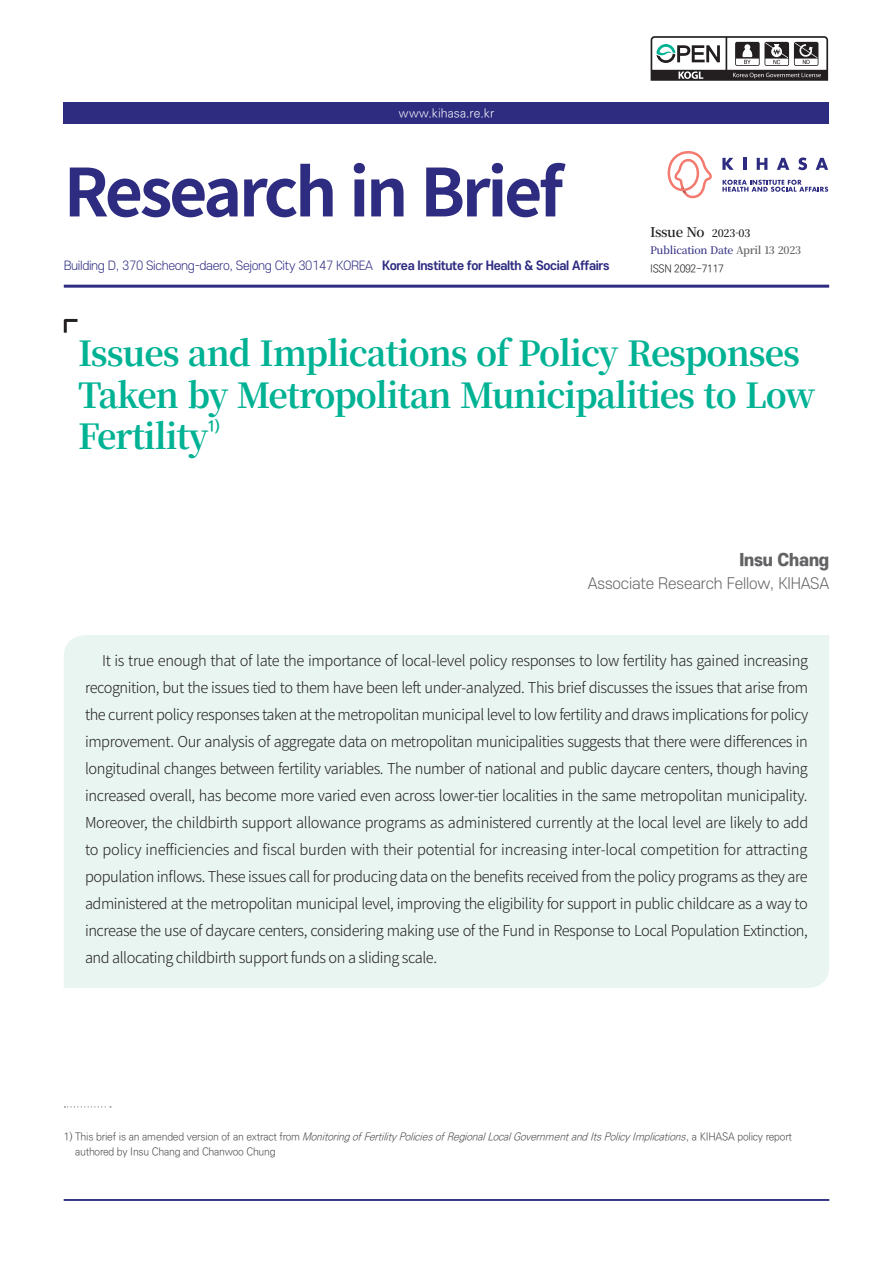
<style>
.page{position:relative;width:893px;height:1263px;background:#fff}
.page>*{position:absolute;margin:0;border:0;box-sizing:border-box;transform-origin:0 0}
.t1{font:700 66px "Noto Sans CJ Kkr";letter-spacing:-.05em;color:#2e2c81}
.t2{font:700 34.5px/41.4px "Noto Serif CJ Kkr";letter-spacing:-.03em;color:#00b294}
.t3{font:800 16.5px "S Core Dream 8";letter-spacing:-.01em;color:#636366}
.t4{font:300 15px/27px "Noto Sans KR";letter-spacing:-.03em;color:#231f20;text-align:justify}
.t5{font:300 15px "S Core Dream 3";letter-spacing:-.01em;color:#636366}
.t6{font:700 15px "Ko Pub Dotum";color:#00b294}
.t7{font:600 13.5px "Noto Serif CJ Kkr";letter-spacing:-.03em;color:#231f20}
.t8{font:300 12px "S Core Dream 3";letter-spacing:-.03em;color:#2e2c81}
.t9{font:300 12px "Ko Pub Dotum";letter-spacing:.01em;color:#fff}
.t10{font:300 10.5px/14.2px "Ko Pub Dotum";letter-spacing:-.02em;color:#4b4c4d}
.t11{font:500 10.5px "Noto Serif CJ Kkr";letter-spacing:-.025em;color:#2e2c81}
.t12{font:300 10.5px "Ko Pub Dotum";letter-spacing:-.03em;color:#231f20}
.s1{font-family:"S Core Dream 6";font-weight:700}
.s2{font-size:10.5px}
.s3{font-weight:600;color:#636366}
.s4{font-style:italic}
</style>
<div class="page">
<div style="left:64px;top:102px;width:765px;height:21px;background:#2e2c81"></div>
<svg style="left:651px;top:36px;width:177px;height:45px"></svg>
<hr style="left:64px;top:285px;width:765px;height:3px;background:#2e2c81">
<svg style="left:64px;top:319px;width:13px;height:14px"></svg>
<svg style="left:722px;top:158px;width:12px;height:12px"></svg>
<svg style="left:743px;top:158px;width:3px;height:12px"></svg>
<svg style="left:757px;top:158px;width:10px;height:12px"></svg>
<svg style="left:777px;top:158px;width:12px;height:12px"></svg>
<svg style="left:798px;top:157px;width:9px;height:13px"></svg>
<svg style="left:816px;top:158px;width:12px;height:12px"></svg>
<svg style="left:722px;top:180px;width:106px;height:12px"></svg>
<svg style="left:667px;top:151px;width:45px;height:47px"></svg>
<hr style="left:64px;top:1199px;width:765px;height:2px;background:#2e2c81">
<svg style="left:64px;top:1106px;width:47px;height:1px"></svg>
<div style="left:64px;top:635px;width:765px;height:353px;background:#e8f5f1"></div>
<p class="t9" style="left:399px;top:108px;width:97px">www.kihasa.re.kr</p>
<h1 class="t1" style="left:64px;top:155px;width:501px">Research in Brief</h1>
<p class="t8" style="left:64px;top:257px;width:547px">Building D, 370 Sicheong-daero, Sejong City 30147 KOREA <span class="s1">Korea Institute for Health &amp; Social Affairs</span></p>
<p class="t7" style="left:650px;top:225px;width:102px">Issue No <span class="s2">2023-03</span></p>
<p class="t11" style="left:650px;top:244px;width:153px">Publication Date <span class="s3">April 13 2023</span></p>
<p class="t12" style="left:650px;top:264px;width:75px">ISSN 2092-7117</p>
<h2 class="t2" style="left:78px;top:334px;width:739px">Issues and Implications of Policy Responses<br>Taken by Metropolitan Municipalities to Low<br>Fertility</h2>
<p class="t6" style="left:207px;top:418px;width:14px">1)</p>
<p class="t3" style="left:739px;top:547px;width:91px">Insu Chang</p>
<p class="t5" style="left:588px;top:572px;width:243px">Associate Research Fellow, KIHASA</p>
<p class="t4" style="left:85px;top:647px;width:725px;text-indent:17px">It is true enough that of late the importance of local-level policy responses to low fertility has gained increasing recognition, but the issues tied to them have been left under-analyzed. This brief discusses the issues that arise from the current policy responses taken at the metropolitan municipal level to low fertility and draws implications for policy improvement. Our analysis of aggregate data on metropolitan municipalities suggests that there were differences in longitudinal changes between fertility variables. The number of national and public daycare centers, though having increased overall, has become more varied even across lower-tier localities in the same metropolitan municipality.<br>Moreover, the childbirth support allowance programs as administered currently at the local level are likely to add to policy inefficiencies and fiscal burden with their potential for increasing inter-local competition for attracting population inflows. These issues call for producing data on the benefits received from the policy programs as they are administered at the metropolitan municipal level, improving the eligibility for support in public childcare as a way to increase the use of daycare centers, considering making use of the Fund in Response to Local Population Extinction, and allocating childbirth support funds on a sliding scale.</p>
<p class="t10" style="left:75px;top:1130px;width:718px;text-indent:-11px">1 ) T h i s b r i e f i s a n a m e n d e d v e r s i o n o f a n e x t r a c t f r o m <span class="s4">MonitoringofFertilityPoliciesofRegionalLocalGovernmentandItsPolicyImplications</span>, a K I H A S A p o l i c y r e p o r t authored by Insu Chang and Chanwoo Chung</p>
</div>
